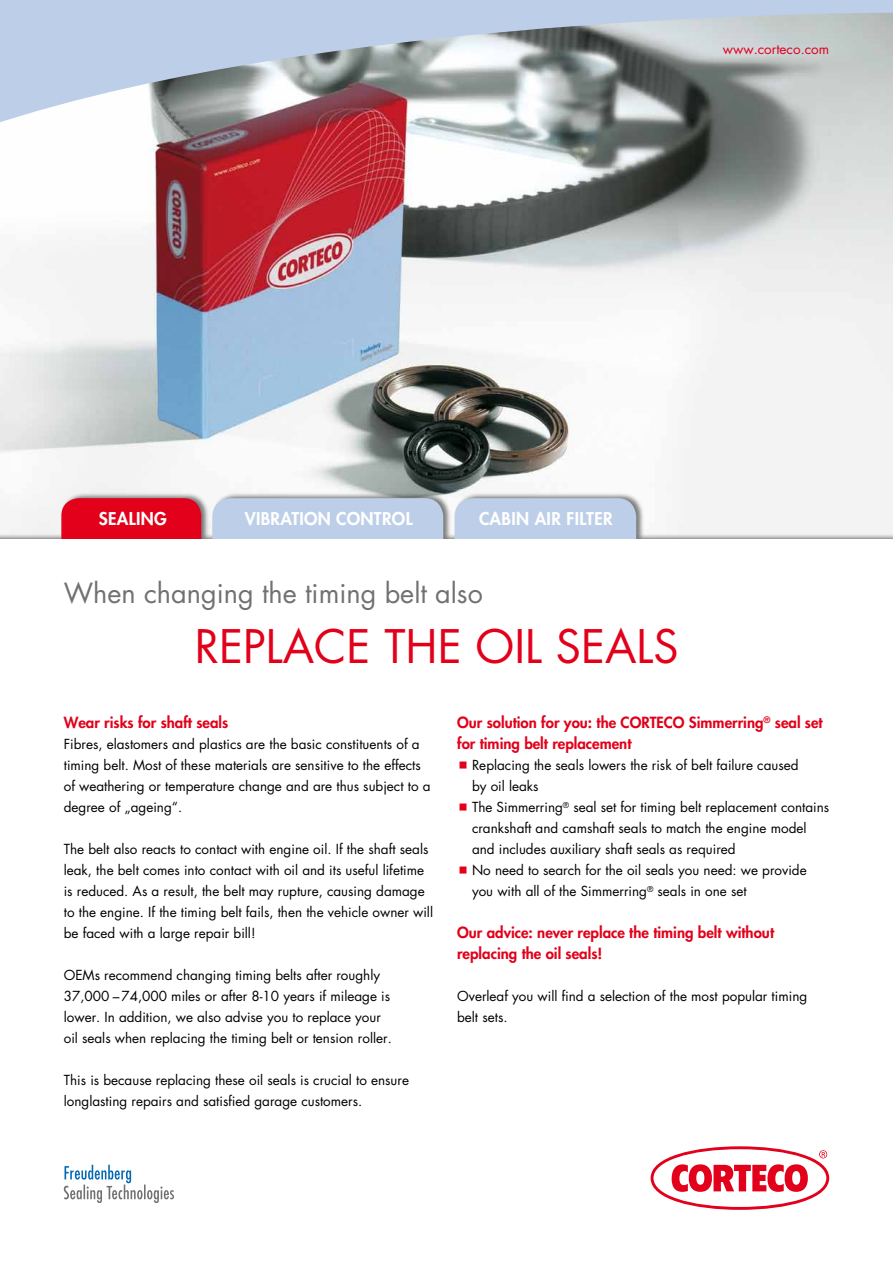
<style>
.page{position:relative;width:893px;height:1263px;background:#fff}
.page>*{position:absolute;margin:0;border:0;box-sizing:border-box;transform-origin:0 0}
.t1{font:45px "Futura LT Pro";color:#e2001a}
.t2{font:27px "Futura LT Pro";color:#707172}
.t3{font:800 17.1px "Futura LT Pro";letter-spacing:.02em;color:#fff}
.t4{font:800 15px/21px "Futura LT Pro";color:#e2001a}
.t5{font:13.5px/21px "Futura LT Pro";color:#000}
.t6{font:13.5px "Futura LT Pro";color:#e2001a}
</style>
<div class="page">
<img style="left:0;top:126px;width:893px;height:366px">
<div style="left:0;top:492px;width:893px;height:771px;background:#000;opacity:.5"></div>
<div style="left:455px;top:498px;width:181px;height:60px;background:#bccee8;border-radius:19px"></div>
<div style="left:212px;top:498px;width:231px;height:60px;background:#bccee8;border-radius:19px"></div>
<div style="left:61px;top:498px;width:140px;height:60px;background:#e2001a;border-radius:18px"></div>
<div style="left:0;top:539px;width:893px;height:724px;background:#fff"></div>
<svg style="left:64px;top:1165px;width:110px;height:38px"></svg>
<svg style="left:651px;top:1146px;width:178px;height:64px"></svg>
<svg style="left:0;top:0;width:893px;height:126px;background:#b0b7c0"></svg>
<p class="t6" style="left:723px;top:39px;width:108px">www.corteco.com</p>
<p class="t3" style="left:99px;top:506px;width:70px">Sealing</p>
<p class="t3" style="left:245px;top:506px;width:169px">Vibration Control</p>
<p class="t3" style="left:479px;top:506px;width:135px">Cabin Air Filter</p>
<h2 class="t2" style="left:64px;top:575px;width:421px">When changing the timing belt also</h2>
<h1 class="t1" style="left:195px;top:616px;width:485px">REPLACE THE OIL SEALS</h1>
<p class="t4" style="left:64px;top:711px;width:166px">Wear risks for shaft seals</p>
<p class="t5" style="left:64px;top:733px;width:368px">Fibres, elastomers and plastics are the basic constituents of a timing belt. Most of these materials are sensitive to the effects of weathering or temperature change and are thus subject to a degree of „ageing“.</p>
<p class="t5" style="left:64px;top:838px;width:371px">The belt also reacts to contact with engine oil. If the shaft seals leak, the belt comes into contact with oil and its useful lifetime is reduced. As a result, the belt may rupture, causing damage to the engine. If the timing belt fails, then the vehicle owner will be faced with a large repair bill!</p>
<p class="t5" style="left:64px;top:964px;width:330px">OEMs recommend changing timing belts after roughly 37,000 – 74,000 miles or after 8-10 years if mileage is lower. In addition, we also advise you to replace your oil seals when replacing the timing belt or tension roller.</p>
<p class="t5" style="left:64px;top:1069px;width:347px">This is because replacing these oil seals is crucial to ensure longlasting repairs and satisfied garage customers.</p>
<p class="t4" style="left:457px;top:711px;width:182px">Our solution for you: the CORTE</p>
<p class="t4" style="left:664px;top:711px;width:161px">CO Simmerring<sup>®</sup> seal set</p>
<p class="t4" style="left:457px;top:732px;width:176px">for timing belt replacement</p>
<p class="t5" style="left:472px;top:754px;width:359px">Replacing the seals lowers the risk of belt failure caused<br>by oil leaks<br>The Simmerring<sup>®</sup> seal set for timing belt replacement contains crankshaft and camshaft seals to match the engine model and includes auxiliary shaft seals as required<br>No need to search for the oil seals you need: we provide you with all of the Simmerring<sup>®</sup> seals in one set</p>
<p class="t4" style="left:457px;top:921px;width:319px">Our advice: never replace the timing belt without replacing the oil seals!</p>
<p class="t5" style="left:457px;top:985px;width:352px">Overleaf you will find a selection of the most popular timing belt sets.</p>
</div>
